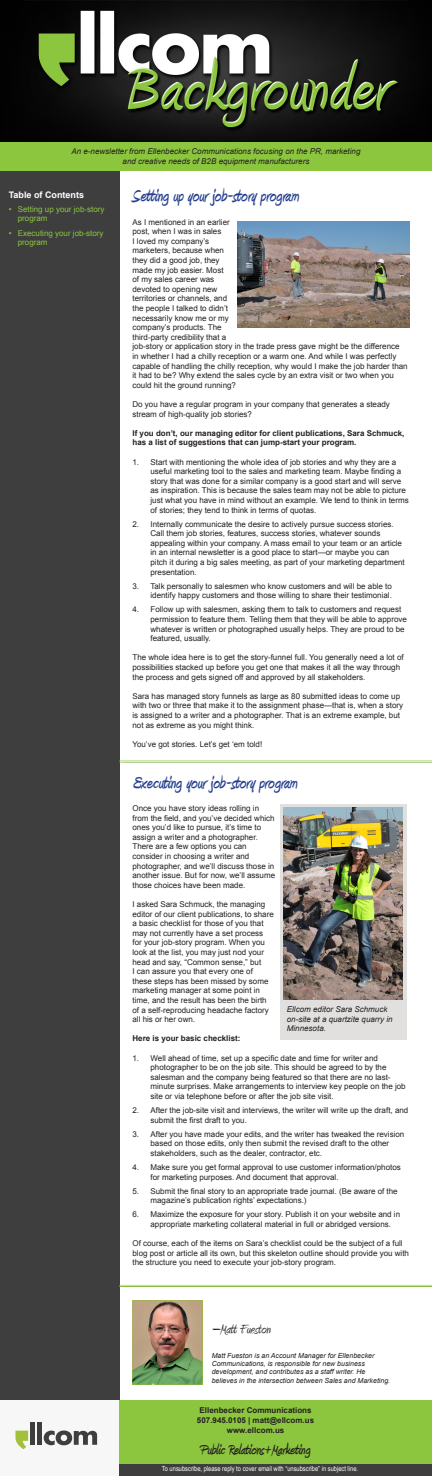
<style>
.page{position:relative;width:432px;height:1476px;background:#fff}
.page>*{position:absolute;margin:0;border:0;box-sizing:border-box;transform-origin:0 0}
.t1{font:700 22px "Amienne";color:#253f8e}
.t2{font:700 18px "Amienne";color:#231f20}
.t3{font:16px "Amienne";color:#231f20}
.t4{font:700 9px "Arial";color:#fff}
.t5{font:8px/9.6px "Arial";color:#231f20}
.t6{font:700 8px/9.6px "Arial";color:#231f20}
.t7{font:italic 8px/9.6px "Arial";color:#231f20;text-align:center}
.t8{font:8px/9.6px "Arial";color:#8cc63e}
.t9{font:italic 7px/8.4px "Arial";color:#231f20}
.t10{font:7px "Arial Narrow";color:#fff}
.s1{font-weight:700}
</style>
<div class="page">
<div style="left:0;top:142px;width:432px;height:29px;background:#8cc63e"></div>
<div style="left:0;top:171px;width:119px;height:1305px;background:#3e3e3e"></div>
<img style="left:0;top:1px;width:432px;height:141px">
<div style="left:110px;top:752px;width:322px;height:20px;background:#231f20;opacity:.5"></div>
<div style="left:112px;top:753px;width:320px;height:14px;background:#fff"></div>
<div style="left:114px;top:756px;width:318px;height:14px;background:#231f20;opacity:.75"></div>
<div style="left:110px;top:1276px;width:322px;height:20px;background:#fff"></div>
<div style="left:114px;top:1280px;width:318px;height:14px;background:#231f20;opacity:.75"></div>
<div style="left:0;top:1400px;width:432px;height:68px;background:#8cc63e"></div>
<div style="left:0;top:1464px;width:432px;height:12px;background:#3e3e3e"></div>
<div style="left:0;top:1400px;width:119px;height:76px;background:#f7f7f7"></div>
<div style="left:30px;top:1423px;width:5px;height:22px;background:#3e3e3e"></div>
<div style="left:37px;top:1423px;width:5px;height:22px;background:#3e3e3e"></div>
<svg style="left:44px;top:1431px;width:53px;height:14px"></svg>
<svg style="left:15px;top:1431px;width:13px;height:18px"></svg>
<img style="left:132px;top:1300px;width:70px;height:84px">
<img style="left:238px;top:221px;width:172px;height:107px">
<div style="left:280px;top:804px;width:127px;height:236px;background:#e2e0df"></div>
<img style="left:284px;top:808px;width:119px;height:192px">
<p class="t7" style="left:71px;top:147px;width:290px">An e-newsletter from Ellenbecker Communications focusing on the PR, marketing and creative needs of B2B equipment manufacturers</p>
<p class="t4" style="left:9px;top:189px;width:77px">Table of Contents</p>
<p class="t8" style="left:18px;top:204px;width:88px;text-indent:-9px">• Setting up your job-story program</p>
<p class="t8" style="left:18px;top:228px;width:87px;text-indent:-9px">• Executing your job-story program</p>
<p class="t1" style="left:132px;top:186px;width:168px">Setting up your job-story program</p>
<p class="t5" style="left:132px;top:217px;width:277px">As I mentioned in an earlier<br>post, when I was in sales<br>I loved my company’s<br>marketers, because when<br>they did a good job, they<br>made my job easier. Most<br>of my sales career was<br>devoted to opening new<br>territories or channels, and<br>the people I talked to didn’t<br>necessarily know me or my<br>company’s products. The<br>third-party credibility that a<br>job-story or application story in the trade press gave might be the difference in whether I had a chilly reception or a warm one. And while I was perfectly capable of handling the chilly reception, why would I make the job harder than it had to be? Why extend the sales cycle by an extra visit or two when you could hit the ground running?</p>
<p class="t5" style="left:132px;top:399px;width:259px">Do you have a regular program in your company that generates a steady stream of high-quality job stories?</p>
<p class="t6" style="left:132px;top:428px;width:274px">If you don’t, our managing editor for client publications, Sara Schmuck, has a list of suggestions that can jump-start your program.</p>
<p class="t5" style="left:150px;top:457px;width:260px;text-indent:-18px">1. Start with mentioning the whole idea of job stories and why they are a useful marketing tool to the sales and marketing team. Maybe finding a story that was done for a similar company is a good start and will serve as inspiration. This is because the sales team may not be able to picture just what you have in mind without an example. We tend to think in terms of stories; they tend to think in terms of quotas.</p>
<p class="t5" style="left:150px;top:519px;width:256px;text-indent:-18px">2. Internally communicate the desire to actively pursue success stories.<br>Call them job stories, features, success stories, whatever sounds appealing within your company. A mass email to your team or an article in an internal newsletter is a good place to start—or maybe you can pitch it during a big sales meeting, as part of your marketing department presentation.</p>
<p class="t5" style="left:132px;top:581px;width:261px;text-align:right">3. Talk personally to salesmen who know customers and will be able to identify happy customers and those willing to share their testimonial.</p>
<p class="t5" style="left:150px;top:605px;width:258px;text-indent:-18px">4. Follow up with salesmen, asking them to talk to customers and request permission to feature them. Telling them that they will be able to approve whatever is written or photographed usually helps. They are proud to be featured, usually.</p>
<p class="t5" style="left:132px;top:653px;width:273px">The whole idea here is to get the story-funnel full. You generally need a lot of possibilities stacked up before you get one that makes it all the way through the process and gets signed off and approved by all stakeholders.</p>
<p class="t5" style="left:132px;top:691px;width:272px">Sara has managed story funnels as large as 80 submitted ideas to come up with two or three that make it to the assignment phase—that is, when a story is assigned to a writer and a photographer. That is an extreme example, but not as extreme as you might think.</p>
<p class="t5" style="left:132px;top:739px;width:131px">You’ve got stories. Let’s get ‘em told!</p>
<p class="t1" style="left:132px;top:773px;width:167px">Executing your job-story program</p>
<p class="t5" style="left:132px;top:803px;width:144px">Once you have story ideas rolling in from the field, and you’ve decided which ones you’d like to pursue, it’s time to assign a writer and a photographer.<br>There are a few options you can consider in choosing a writer and photographer, and we’ll discuss those in another issue. But for now, we’ll assume those choices have been made.</p>
<p class="t5" style="left:132px;top:899px;width:143px">I asked Sara Schmuck, the managing editor of our client publications, to share a basic checklist for those of you that may not currently have a set process for your job-story program. When you look at the list, you may just nod your head and say, “Common sense,” but<br>I can assure you that every one of these steps has been missed by some marketing manager at some point in time, and the result has been the birth of a self-reproducing headache factory all his or her own.</p>
<p class="t6" style="left:132px;top:1034px;width:110px">Here is your basic checklist:</p>
<p class="t5" style="left:150px;top:1053px;width:257px;text-indent:-18px">1. Well ahead of time, set up a specific date and time for writer and photographer to be on the job site. This should be agreed to by the salesman and the company being featured so that there are no last&shy;minute surprises. Make arrangements to interview key people on the job site or via telephone before or after the job site visit.</p>
<p class="t5" style="left:150px;top:1106px;width:259px;text-indent:-18px">2. After the job-site visit and interviews, the writer will write up the draft, and submit the first draft to you.</p>
<p class="t5" style="left:150px;top:1129px;width:255px;text-indent:-18px">3. After you have made your edits, and the writer has tweaked the revision based on those edits, only then submit the revised draft to the other stakeholders, such as the dealer, contractor, etc.</p>
<p class="t5" style="left:150px;top:1163px;width:252px;text-indent:-18px">4. Make sure you get formal approval to use customer information/photos for marketing purposes. And document that approval.</p>
<p class="t5" style="left:150px;top:1186px;width:249px;text-indent:-18px">5. Submit the final story to an appropriate trade journal. (Be aware of the magazine’s publication rights’ expectations.)</p>
<p class="t5" style="left:150px;top:1210px;width:251px;text-indent:-18px">6. Maximize the exposure for your story. Publish it on your website and in appropriate marketing collateral material in full or abridged versions.</p>
<p class="t5" style="left:132px;top:1239px;width:278px">Of course, each of the items on Sara’s checklist could be the subject of a full blog post or article all its own, but this skeleton outline should provide you with the structure you need to execute your job-story program.</p>
<p class="t7" style="left:287px;top:1005px;width:107px;text-align:left">Ellcom editor Sara Schmuck on-site at a quartzite quarry in<br>Minnesota.</p>
<p class="t3" style="left:212px;top:1322px;width:60px"><span class="s1">—</span>Matt Fueston</p>
<p class="t9" style="left:212px;top:1351px;width:180px">Matt Fueston is an Account Manager for Ellenbecker Communications, is responsible for new business development, and contributes as a staff writer. He believes in the intersection between Sales and Marketing.</p>
<p class="t6" style="left:200px;top:1406px;width:114px">Ellenbecker Communications</p>
<p class="t6" style="left:197px;top:1416px;width:119px">507.945.0105 | matt@ellcom.us</p>
<p class="t6" style="left:227px;top:1425px;width:59px">www.ellcom.us</p>
<p class="t2" style="left:201px;top:1442px;width:111px">Public Relations+Marketing</p>
<p class="t10" style="left:162px;top:1464px;width:198px">To unsubscribe, please reply to cover email with “unsubscribe” in subject line.</p>
</div>
